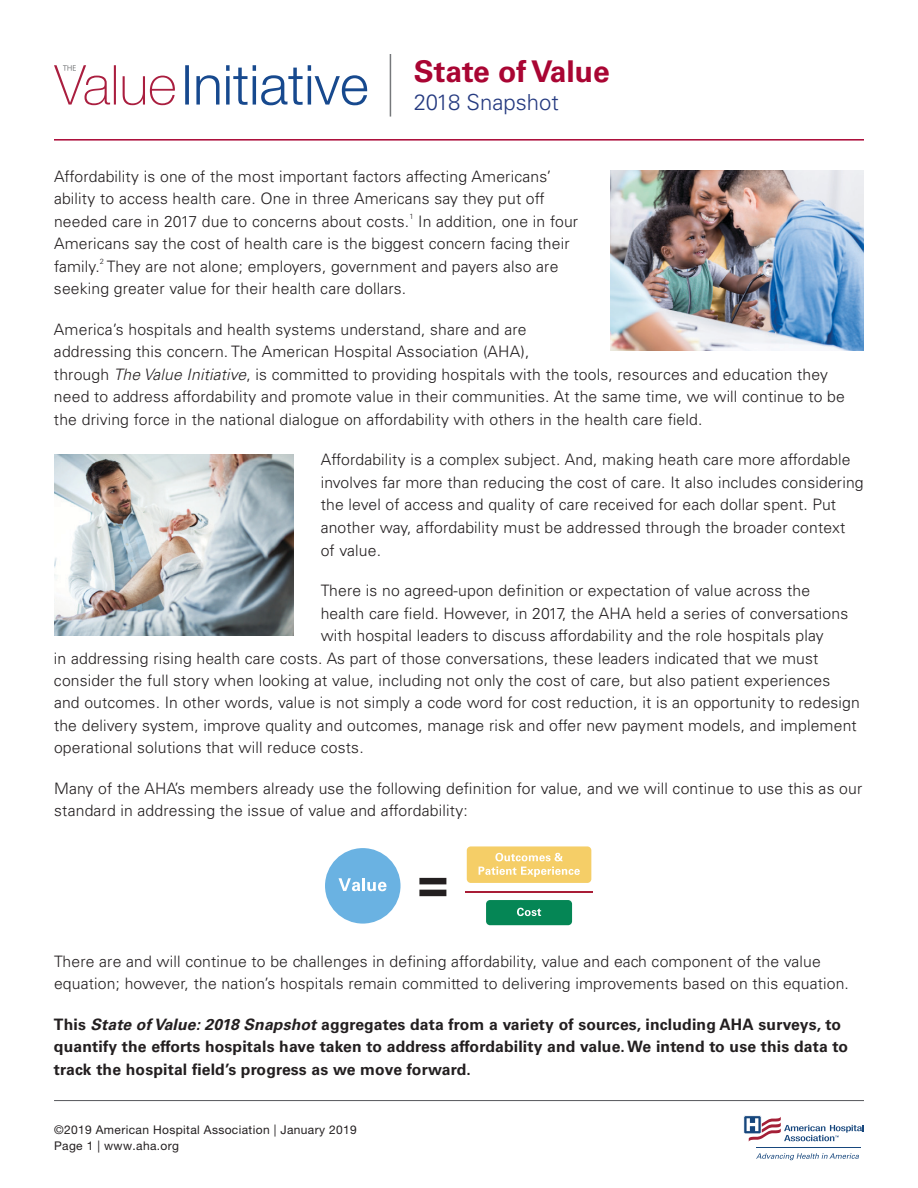
<style>
.page{position:relative;width:918px;height:1188px;background:#fff}
.page>*{position:absolute;margin:0;border:0;box-sizing:border-box;transform-origin:0 0}
.t1{font:700 30px "Univers LT Std";color:#a90533}
.t2{font:300 22.2px "Univers LT Std";color:#253a80}
.t3{font:300 15.75px/22.5px "Univers LT Std";letter-spacing:.01em;color:#231f20}
.t4{font:700 15.75px/22.5px "Univers LT Std";letter-spacing:.01em;color:#231f20}
.t5{font:12px "Helvetica Neue LT Std";letter-spacing:.03em;color:#231f20}
.t6{font:300 7.5px "Univers LT Std";color:#231f20}
.s1{font-style:italic}
</style>
<div class="page">
<svg style="left:185px;top:65px;width:182px;height:40px"></svg>
<svg style="left:54px;top:65px;width:121px;height:40px"></svg>
<hr style="left:54px;top:139px;width:810px;height:2px;background:#a90533">
<hr style="left:390px;top:54px;width:1px;height:63px;background:#76787b">
<img style="left:610px;top:171px;width:254px;height:180px">
<img style="left:54px;top:455px;width:240px;height:180px">
<div style="left:325px;top:848px;width:76px;height:76px;background:#6ab2e2;border-radius:50%"></div>
<svg style="left:339px;top:878px;width:48px;height:13px"></svg>
<svg style="left:419px;top:878px;width:27px;height:18px"></svg>
<hr style="left:465px;top:891px;width:128px;height:2px;background:#a91d36">
<div style="left:467px;top:846px;width:124px;height:37px;background:#f5ce67;border-radius:4px"></div>
<svg style="left:495px;top:853px;width:68px;height:8px"></svg>
<svg style="left:479px;top:867px;width:101px;height:10px"></svg>
<div style="left:486px;top:900px;width:86px;height:25px;background:#058655;border-radius:4px"></div>
<svg style="left:517px;top:908px;width:24px;height:8px"></svg>
<hr style="left:756px;top:1148px;width:104px;height:1px;background:#17477d">
<svg style="left:756px;top:1153px;width:103px;height:7px"></svg>
<svg style="left:743px;top:1115px;width:121px;height:27px"></svg>
<hr style="left:54px;top:1100px;width:810px;height:1px;background:#56575b">
<p class="t1" style="left:414px;top:54px;width:198px">State of Value</p>
<p class="t2" style="left:414px;top:89px;width:147px">2018 Snapshot</p>
<p class="t3" style="left:54px;top:165px;width:499px">Affordability is one of the most important factors affecting Americans’ ability to access health care. One in three Americans say they put off needed care in 2017 due to concerns about costs.</p>
<p class="t6" style="left:409px;top:212px;width:6px">1</p>
<p class="t3" style="left:54px;top:210px;width:526px;text-indent:364px">In addition, one in four<br>Americans say the cost of health care is the biggest concern facing their family. They are not alone; employers, government and payers also are</p>
<p class="t6" style="left:100px;top:257px;width:6px">2</p>
<p class="t3" style="left:54px;top:278px;width:354px">seeking greater value for their health care dollars.</p>
<p class="t3" style="left:54px;top:318px;width:792px">America’s hospitals and health systems understand, share and are<br>addressing this concern. The American Hospital Association (AHA),<br>through <span class="s1">The Value Initiative</span>, is committed to providing hospitals with the tools, resources and education they need to address affordability and promote value in their communities. At the same time, we will continue to be the driving force in the national dialogue on affordability with others in the health care field.</p>
<p class="t3" style="left:321px;top:449px;width:545px">Affordability is a complex subject. And, making heath care more affordable involves far more than reducing the cost of care. It also includes considering the level of access and quality of care received for each dollar spent. Put another way, affordability must be addressed through the broader context<br>of value.</p>
<p class="t3" style="left:321px;top:579px;width:491px">There is no agreed-upon definition or expectation of value across the</p>
<p class="t3" style="left:321px;top:602px;width:529px">health care field. However, in 2017, the AHA held a series of conversations</p>
<p class="t3" style="left:321px;top:624px;width:504px">with hospital leaders to discuss affordability and the role hospitals play</p>
<p class="t3" style="left:54px;top:647px;width:766px">in addressing rising health care costs. As part of those conversations, these leaders indicated that we must</p>
<p class="t3" style="left:54px;top:669px;width:778px">consider the full story when looking at value, including not only the cost of care, but also patient experiences</p>
<p class="t3" style="left:54px;top:692px;width:807px">and outcomes. In other words, value is not simply a code word for cost reduction, it is an opportunity to redesign</p>
<p class="t3" style="left:54px;top:714px;width:804px">the delivery system, improve quality and outcomes, manage risk and offer new payment models, and implement</p>
<p class="t3" style="left:54px;top:737px;width:311px">operational solutions that will reduce costs.</p>
<p class="t3" style="left:54px;top:777px;width:810px">Many of the AHA’s members already use the following definition for value, and we will continue to use this as our standard in addressing the issue of value and affordability:</p>
<p class="t3" style="left:54px;top:950px;width:797px">There are and will continue to be challenges in defining affordability, value and each component of the value equation; however, the nation’s hospitals remain committed to delivering improvements based on this equation.</p>
<p class="t4" style="left:54px;top:1013px;width:796px">This <span class="s1">State of Value: 2018 Snapshot</span> aggregates data from a variety of sources, including AHA surveys, to quantify the efforts hospitals have taken to address affordability and value. We intend to use this data to track the hospital field’s progress as we move forward.</p>
<p class="t5" style="left:54px;top:1122px;width:304px">©2019 American Hospital Association | January 2019</p>
<p class="t5" style="left:54px;top:1139px;width:127px">Page 1 | www.aha.org</p>
</div>
